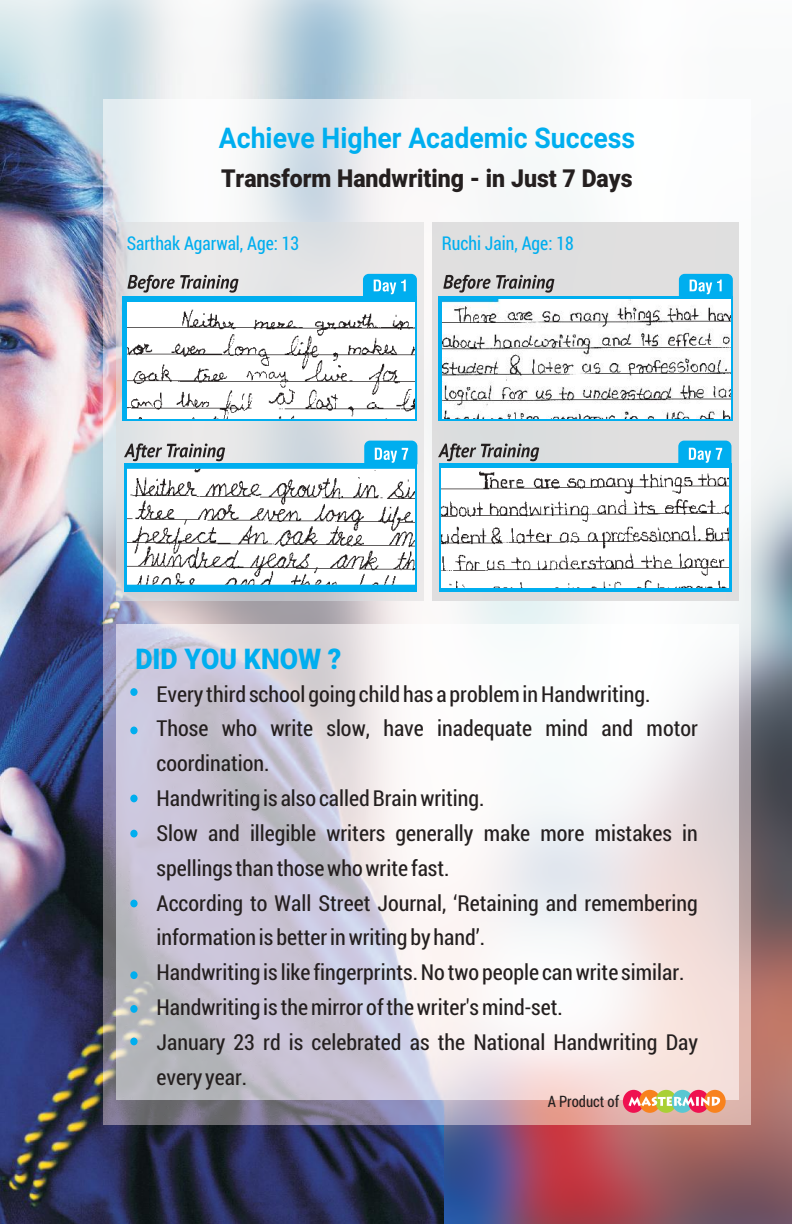
<style>
.page{position:relative;width:792px;height:1224px;background:#fff}
.page>*{position:absolute;margin:0;border:0;box-sizing:border-box;transform-origin:0 0}
.t1{font:900 28.6px "Roboto";color:#00aeef;scale:.93 1}
.t2{font:900 28.6px "Roboto";color:#00aeef;scale:.93 1}
.t3{font:900 24.8px "Roboto";color:#241f1f;scale:.93 1}
.t4{font:22px/34.8px "Roboto Condensed";color:#241f1f}
.t5{font:19px "Roboto Condensed";color:#00aeef;scale:.93 1}
.t6{font:15.8px "Roboto Condensed";color:#241f1f;scale:.93 1}
</style>
<div class="page">
<img style="left:0;top:0;width:792px;height:1224px">
<img style="left:0;top:73px;width:444px;height:1151px">
<img style="left:103px;top:100px;width:647px;height:1024px">
<img style="left:117px;top:223px;width:306px;height:377px">
<svg style="left:363px;top:274px;width:54px;height:23px"></svg>
<div style="left:123px;top:297px;width:294px;height:124px;background:linear-gradient(to right,#00aeef,#00aeef)"></div>
<img style="left:127px;top:302px;width:287px;height:116px">
<svg style="left:125px;top:464px;width:292px;height:128px;background:#10b2ef"></svg>
<img style="left:128px;top:469px;width:286px;height:116px">
<svg style="left:364px;top:441px;width:53px;height:23px"></svg>
<svg style="left:127px;top:275px;width:112px;height:18px;background:#a9a8a8"></svg>
<svg style="left:124px;top:443px;width:101px;height:18px;background:#a9a8a9"></svg>
<img style="left:117px;top:625px;width:622px;height:475px">
<div style="left:130px;top:688px;width:8px;height:8px;background:#00aeef;border-radius:50%"></div>
<div style="left:130px;top:727px;width:8px;height:7px;background:#00aeef;border-radius:50%"></div>
<div style="left:130px;top:795px;width:8px;height:7px;background:#00aeef;border-radius:50%"></div>
<div style="left:130px;top:830px;width:8px;height:7px;background:#00aeef;border-radius:50%"></div>
<div style="left:130px;top:1038px;width:8px;height:7px;background:#00aeef;border-radius:50%"></div>
<div style="left:130px;top:971px;width:8px;height:8px;background:#00aeef;border-radius:50%"></div>
<div style="left:130px;top:1005px;width:8px;height:8px;background:#00aeef;border-radius:50%"></div>
<div style="left:432px;top:223px;width:307px;height:377px;background:#dfdfdf"></div>
<svg style="left:679px;top:274px;width:54px;height:23px"></svg>
<svg style="left:439px;top:297px;width:294px;height:124px;fill:#00aeef"></svg>
<img style="left:443px;top:300px;width:287px;height:118px">
<svg style="left:439px;top:464px;width:292px;height:128px;background:#26b8ef"></svg>
<img style="left:442px;top:469px;width:286px;height:119px">
<svg style="left:678px;top:441px;width:53px;height:23px"></svg>
<svg style="left:443px;top:275px;width:111px;height:18px;background:#a3a1a1"></svg>
<svg style="left:438px;top:443px;width:101px;height:18px;background:#a1a1a2"></svg>
<div style="left:623px;top:1090px;width:21px;height:23px;background:#ef1150;border-radius:50%"></div>
<div style="left:639px;top:1090px;width:22px;height:23px;background:#f8821e;border-radius:50%"></div>
<div style="left:655px;top:1090px;width:22px;height:23px;background:#a9d035;border-radius:50%"></div>
<div style="left:672px;top:1090px;width:21px;height:23px;background:#5ac7d2;border-radius:50%"></div>
<div style="left:688px;top:1090px;width:21px;height:23px;background:#ef1150;border-radius:50%"></div>
<div style="left:704px;top:1090px;width:22px;height:23px;background:#f8821e;border-radius:50%"></div>
<svg style="left:628px;top:1096px;width:92px;height:10px"></svg>
<div style="left:130px;top:900px;width:8px;height:7px;background:#00aeef;border-radius:50%"></div>
<h1 class="t1" style="left:219px;top:126px;width:449px">Achieve Higher Academic Success</h1>
<p class="t3" style="left:221px;top:169px;width:444px">Transform Handwriting - in Just 7 Days</p>
<p class="t5" style="left:127px;top:230px;width:187px">Sarthak Agarwal, Age: 13</p>
<p class="t5" style="left:442px;top:230px;width:143px">Ruchi Jain, Age: 18</p>
<h1 class="t2" style="left:135px;top:647px;width:223px">DID YOU KNOW ?</h1>
<p class="t4" style="left:157px;top:676px;width:543px">Every third school going child has a problem in Handwriting.<br>Those who write slow, have inadequate mind and motor coordination.<br>Handwriting is also called Brain writing.<br>Slow and illegible writers generally make more mistakes in spellings than those who write fast.<br>According to Wall Street Journal, ‘Retaining and remembering information is better in writing by hand’.<br>Handwriting is like fingerprints. No two people can write similar.<br>Handwriting is the mirror of the writer's mind-set.<br>January 23 rd is celebrated as the National Handwriting Day every year.</p>
<p class="t6" style="left:548px;top:1091px;width:78px">A Product of</p>
</div>
